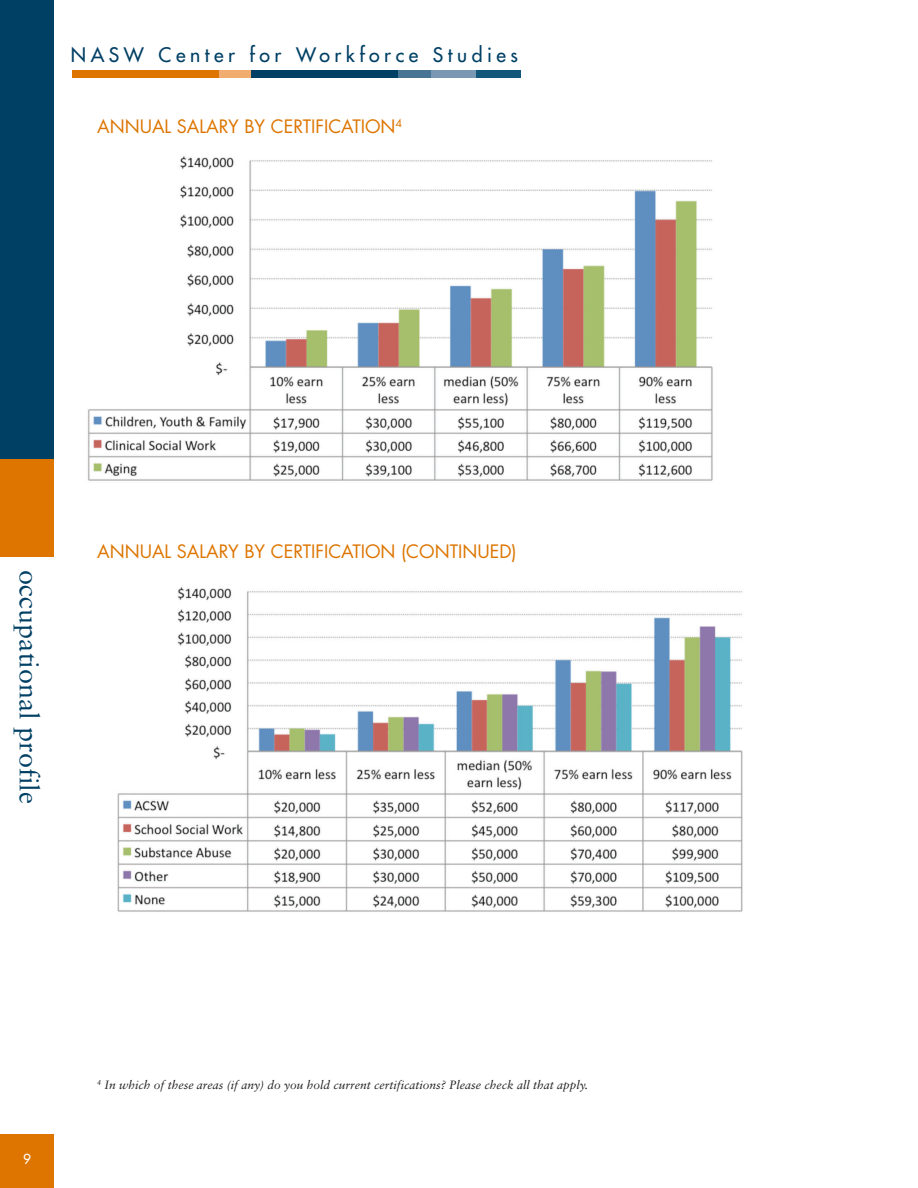
<style>
.page{position:relative;width:918px;height:1188px;background:#fff}
.page>*{position:absolute;margin:0;border:0;box-sizing:border-box;transform-origin:0 0}
.t1{font:27px "Sabon";color:#004065}
.t2{font:19.5px "Futura";letter-spacing:.23em;color:#004065}
.t3{font:18px "Futura";color:#dd7500}
.t4{font:13.5px "Futura";color:#fff}
.t5{font:italic 12px "Sabon";color:#231f20}
</style>
<div class="page">
<div style="left:0;top:0;width:54px;height:461px;background:#004065"></div>
<div style="left:0;top:459px;width:54px;height:98px;background:#dd7500"></div>
<div style="left:72px;top:70px;width:151px;height:7px;background:#dd7500"></div>
<div style="left:219px;top:70px;width:37px;height:7px;background:#f1ad6f"></div>
<div style="left:251px;top:70px;width:153px;height:7px;background:#004065"></div>
<div style="left:398px;top:70px;width:37px;height:7px;background:#487594"></div>
<div style="left:431px;top:70px;width:55px;height:7px;background:#7a98b3"></div>
<div style="left:476px;top:70px;width:44px;height:7px;background:#13577a"></div>
<div style="left:0;top:1134px;width:54px;height:54px;background:#dd7500"></div>
<img style="left:87px;top:156px;width:626px;height:325px">
<img style="left:117px;top:586px;width:626px;height:326px">
<h2 class="t2" style="left:71px;top:45px;width:449px">NASW Center for Workforce Studies</h2>
<h3 class="t3" style="left:97px;top:118px;width:307px">ANNUAL SALARY BY CERTIFICATION<sup>4</sup></h3>
<h1 class="t1" style="left:41px;top:570px;width:235px;rotate:90deg">occupational profile</h1>
<h3 class="t3" style="left:97px;top:544px;width:421px">ANNUAL SALARY BY CERTIFICATION (CONTINUED)</h3>
<p class="t4" style="left:23px;top:1153px;width:9px">9</p>
<p class="t5" style="left:97px;top:1080px;width:492px"><sup>4</sup> In which of these areas (if any) do you hold current certifications? Please check all that apply.</p>
</div>
